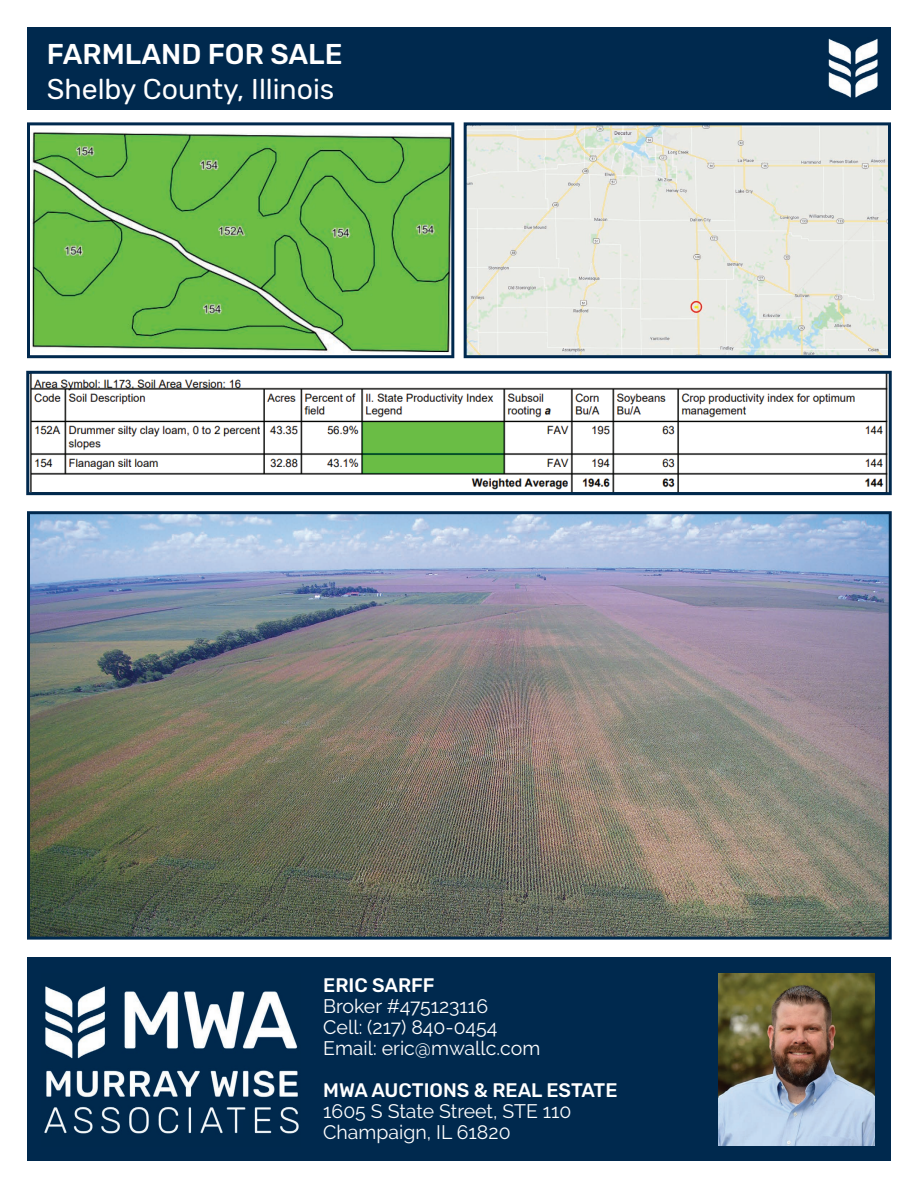
<style>
.page{position:relative;width:918px;height:1188px;background:#fff}
.page>*{position:absolute;margin:0;border:0;box-sizing:border-box;transform-origin:0 0}
.t1{font:28.5px "Rubik";color:#fff}
.t2{font:500 28.5px "Rubik";color:#fff}
.t3{font:19.5px/21px "Raleway";color:#fff}
.t4{font:500 19.5px "Rubik";color:#fff}
</style>
<div class="page">
<div style="left:27px;top:958px;width:864px;height:203px;background:#00294e"></div>
<img style="left:44px;top:986px;width:255px;height:148px">
<img style="left:718px;top:973px;width:157px;height:173px">
<div style="left:27px;top:27px;width:864px;height:83px;background:#00294e"></div>
<img style="left:828px;top:38px;width:50px;height:60px">
<svg style="left:27px;top:122px;width:427px;height:236px;background:#70b455"></svg>
<svg style="left:26px;top:371px;width:866px;height:124px"></svg>
<img style="left:27px;top:511px;width:865px;height:429px">
<svg style="left:464px;top:122px;width:427px;height:236px;background:#dee1dc"></svg>
<h1 class="t2" style="left:47px;top:38px;width:297px">FARMLAND FOR SALE</h1>
<h1 class="t1" style="left:47px;top:73px;width:289px">Shelby County, Illinois</h1>
<p class="t4" style="left:323px;top:974px;width:113px">ERIC SARFF</p>
<p class="t3" style="left:323px;top:995px;width:219px">Broker #475123116<br>Cell: (217) 840-0454<br>Email: eric@mwallc.com</p>
<p class="t4" style="left:323px;top:1079px;width:296px">MWA AUCTIONS &amp; REAL ESTATE</p>
<p class="t3" style="left:323px;top:1100px;width:250px">1605 S State Street, STE 110<br>Champaign, IL 61820</p>
</div>
